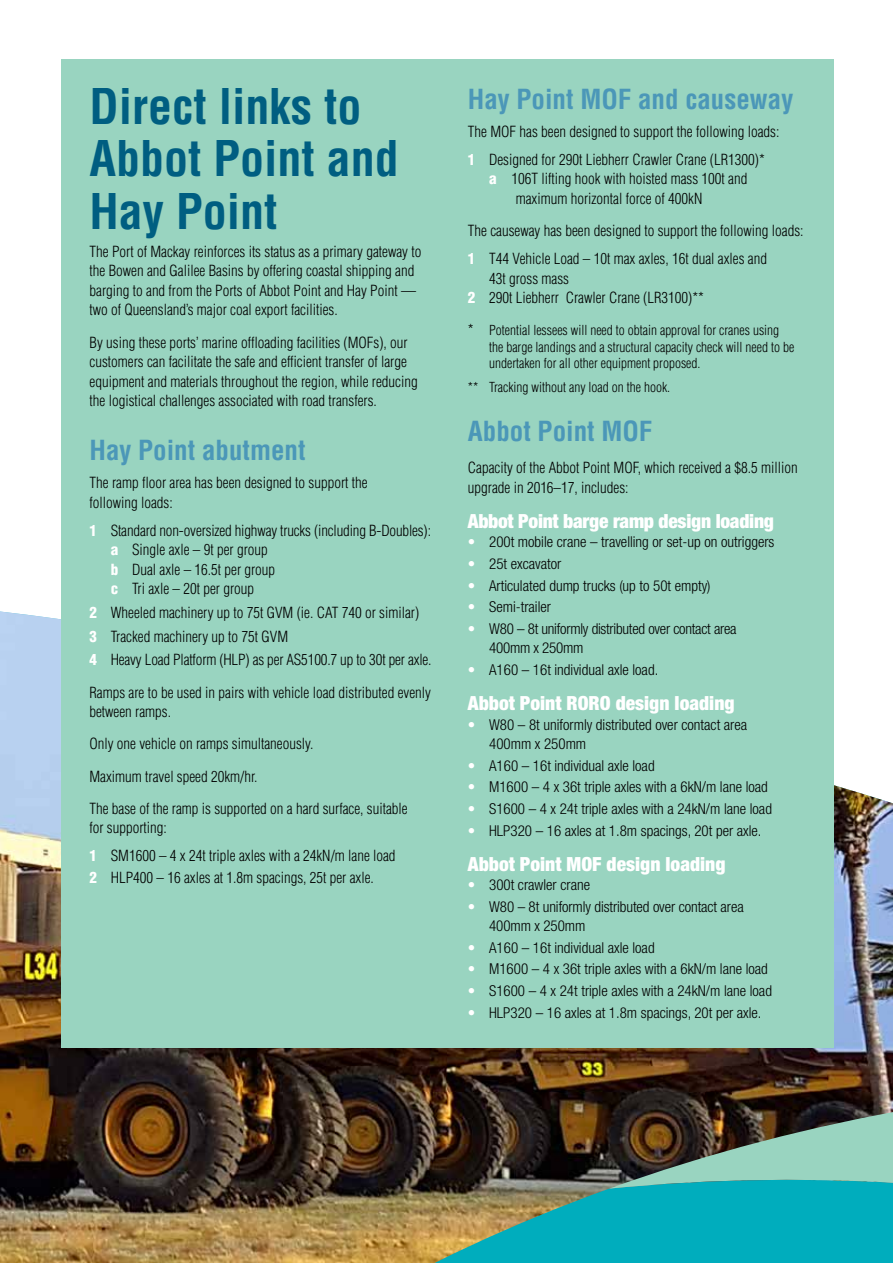
<style>
.page{position:relative;width:893px;height:1263px;background:#fff}
.page>*{position:absolute;margin:0;border:0;box-sizing:border-box;transform-origin:0 0}
.t1{font:700 condensed 48px/52.5px "Helvetica LT Std";color:#005e81}
.t2{font:700 condensed 27px "Helvetica LT Std";color:#4b97b8}
.t3{font:900 condensed 19.5px "Helvetica Neue LT Std";color:#fff}
.t4{font:300 condensed 15px/19.5px "Helvetica LT Std";color:#000}
.t5{font:300 condensed 15px/19.5px "Helvetica Neue LT Std";color:#000}
.t6{font:300 condensed 13.5px/16.2px "Helvetica LT Std";color:#000}
.s1{font-weight:900;color:#fff}
.s2{font-size:15px}
.s3{color:#fff}
</style>
<div class="page">
<img style="left:0;top:611px;width:893px;height:557px">
<div style="left:61px;top:60px;width:772px;height:988px;background:#99d4c0"></div>
<img style="left:0;top:1168px;width:893px;height:95px">
<svg style="left:609px;top:1078px;width:284px;height:159px"></svg>
<h1 class="t1" style="left:90px;top:80px;width:311px">Direct links to<br>Abbot Point and<br>Hay Point</h1>
<p class="t4" style="left:90px;top:242px;width:333px">The Port of Mackay reinforces its status as a primary gateway to the Bowen and Galilee Basins by offering coastal shipping and barging to and from the Ports of Abbot Point and Hay Point — two of Queensland’s major coal export facilities.</p>
<p class="t4" style="left:90px;top:332px;width:330px">By using these ports’ marine offloading facilities (MOFs), our customers can facilitate the safe and efficient transfer of large equipment and materials throughout the region, while reducing the logistical challenges associated with road transfers.</p>
<h2 class="t2" style="left:90px;top:433px;width:218px">Hay Point abutment</h2>
<p class="t4" style="left:90px;top:473px;width:280px">The ramp floor area has been designed to support the following loads:</p>
<p class="t4" style="left:111px;top:520px;width:322px;text-indent:-21px"><span class="s1">1</span> Standard non-oversized highway trucks (including B-Doubles): <span class="s1">a</span> Single axle – 9t per group<br><span class="s1">b</span> Dual axle – 16.5t per group<br><span class="s1">c</span> Tri axle – 20t per group</p>
<p class="t4" style="left:89px;top:600px;width:344px;line-height:23.7px"><span class="s1">2</span> Wheeled machinery up to 75t GVM (ie. CAT 740 or similar)<br><span class="s1">3</span> Tracked machinery up to 75t GVM<br><span class="s1">4</span> Heavy Load Platform (HLP) as per AS5100.7 up to 30t per axle.</p>
<p class="t4" style="left:89px;top:682px;width:343px">Ramps are to be used in pairs with vehicle load distributed evenly between ramps.</p>
<p class="t4" style="left:89px;top:728px;width:320px;line-height:32.2px">Only one vehicle on ramps simultaneously.<br>Maximum travel speed 20km/hr.<br>The base of the ramp is supported on a hard surface, suitable</p>
<p class="t4" style="left:89px;top:814px;width:308px;line-height:28px">for supporting:<br><span class="s1">1</span> SM1600 – 4 x 24t triple axles with a 24kN/m lane load</p>
<p class="t4" style="left:89px;top:868px;width:286px"><span class="s1">2</span> HLP400 – 16 axles at 1.8m spacings, 25t per axle.</p>
<h2 class="t2" style="left:468px;top:82px;width:327px">Hay Point MOF and causeway</h2>
<p class="t4" style="left:468px;top:117px;width:313px;line-height:28px">The MOF has been designed to support the following loads:<br><span class="s1">1</span> Designed for 290t Liebherr Crawler Crane (LR1300)*</p>
<p class="t4" style="left:516px;top:169px;width:233px;text-indent:-27px"><span class="s1">a</span> 106T lifting hook with hoisted mass 100t and maximum horizontal force of 400kN</p>
<p class="t4" style="left:468px;top:217px;width:337px;line-height:28px">The causeway has been designed to support the following loads:<br><span class="s1">1</span> T44 Vehicle Load – 10t max axles, 16t dual axles and</p>
<p class="t4" style="left:468px;top:268px;width:238px;text-indent:21px">43t gross mass<br><span class="s1">2</span> 290t Liebherr Crawler Crane (LR3100)**</p>
<p class="t6" style="left:489px;top:322px;width:307px;text-indent:-21px"><span class="s2">*</span> Potential lessees will need to obtain approval for cranes using the barge landings and a structural capacity check will need to be undertaken for all other equipment proposed.</p>
<p class="t6" style="left:468px;top:378px;width:204px">** Tracking without any load on the hook.</p>
<h2 class="t2" style="left:468px;top:414px;width:186px">Abbot Point MOF</h2>
<p class="t4" style="left:468px;top:458px;width:331px">Capacity of the Abbot Point MOF, which received a $8.5 million upgrade in 2016–17, includes:</p>
<h3 class="t3" style="left:468px;top:509px;width:308px">Abbot Point barge ramp design loading</h3>
<p class="t5" style="left:468px;top:532px;width:308px"><span class="s3">•</span> 200t mobile crane – travelling or set-up on outriggers</p>
<p class="t5" style="left:468px;top:554px;width:95px"><span class="s3">•</span> 25t excavator</p>
<p class="t5" style="left:468px;top:575px;width:244px"><span class="s3">•</span> Articulated dump trucks (up to 50t empty)</p>
<p class="t5" style="left:468px;top:597px;width:85px"><span class="s3">•</span> Semi-trailer</p>
<p class="t5" style="left:489px;top:619px;width:249px;text-indent:-21px"><span class="s3">•</span> W80 – 8t uniformly distributed over contact area<br>400mm x 250mm</p>
<p class="t5" style="left:468px;top:660px;width:192px"><span class="s3">•</span> A160 – 16t individual axle load.</p>
<h3 class="t3" style="left:468px;top:691px;width:268px">Abbot Point RORO design loading</h3>
<p class="t5" style="left:489px;top:714px;width:260px;text-indent:-21px"><span class="s3">•</span> W80 – 8t uniformly distributed over contact area<br>400mm x 250mm</p>
<p class="t5" style="left:468px;top:755px;width:188px"><span class="s3">•</span> A160 – 16t individual axle load</p>
<p class="t5" style="left:468px;top:777px;width:302px"><span class="s3">•</span> M1600 – 4 x 36t triple axles with a 6kN/m lane load</p>
<p class="t5" style="left:468px;top:799px;width:306px"><span class="s3">•</span> S1600 – 4 x 24t triple axles with a 24kN/m lane load</p>
<p class="t5" style="left:468px;top:820px;width:295px"><span class="s3">•</span> HLP320 – 16 axles at 1.8m spacings, 20t per axle.</p>
<h3 class="t3" style="left:468px;top:851px;width:259px">Abbot Point MOF design loading</h3>
<p class="t5" style="left:468px;top:875px;width:124px"><span class="s3">•</span> 300t crawler crane</p>
<p class="t5" style="left:489px;top:896px;width:256px;text-indent:-21px"><span class="s3">•</span> W80 – 8t uniformly distributed over contact area<br>400mm x 250mm</p>
<p class="t5" style="left:468px;top:938px;width:188px"><span class="s3">•</span> A160 – 16t individual axle load</p>
<p class="t5" style="left:468px;top:959px;width:302px"><span class="s3">•</span> M1600 – 4 x 36t triple axles with a 6kN/m lane load</p>
<p class="t5" style="left:468px;top:981px;width:306px"><span class="s3">•</span> S1600 – 4 x 24t triple axles with a 24kN/m lane load</p>
<p class="t5" style="left:468px;top:1002px;width:295px"><span class="s3">•</span> HLP320 – 16 axles at 1.8m spacings, 20t per axle.</p>
</div>
